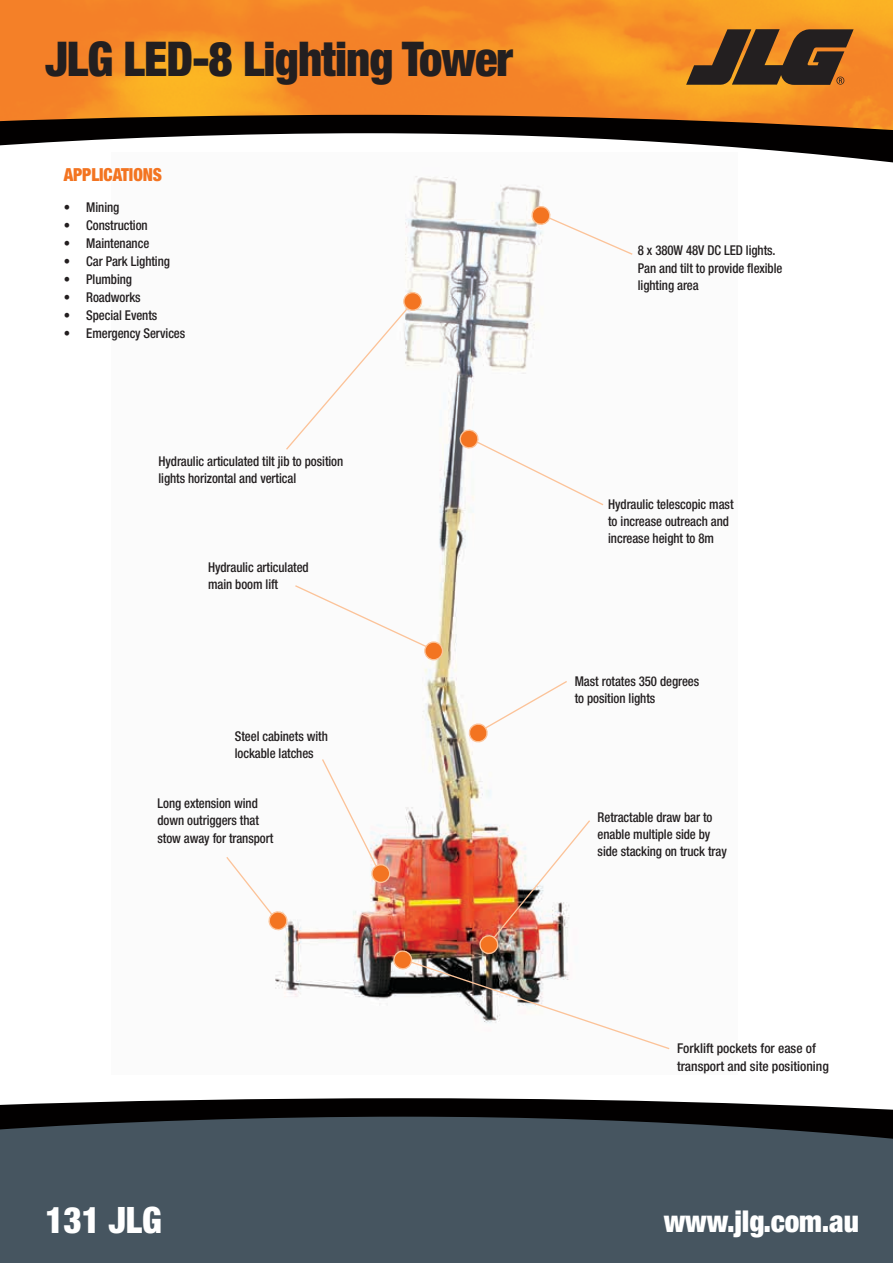
<style>
.page{position:relative;width:893px;height:1263px;background:#fff}
.page>*{position:absolute;margin:0;border:0;box-sizing:border-box;transform-origin:0 0}
.t1{font:900 condensed 48px "Helvetica Neue";letter-spacing:-.02em;color:#231f20}
.t2{font:900 condensed 36.45px "Helvetica Neue";letter-spacing:-.005em;color:#fff}
.t3{font:900 condensed 30.15px "Helvetica Neue";letter-spacing:-.005em;color:#fff}
.t4{font:900 condensed 18px "Helvetica Neue";letter-spacing:-.005em;color:#f37421;scale:.95 1}
.t5{font:500 condensed 13.5px/17.2px "Helvetica Neue";letter-spacing:-.005em;color:#231f20;scale:.95 1}
.t6{font:500 condensed 13.5px/17.2px "Helvetica Neue";letter-spacing:-.005em;color:#231f20}
</style>
<div class="page">
<img style="left:0;top:0;width:893px;height:115px">
<svg style="left:0;top:1098px;width:893px;height:19px;fill:#020000"></svg>
<div style="left:0;top:1117px;width:893px;height:146px;background:#465560"></div>
<svg style="left:0;top:115px;width:893px;height:18px;background:#331c07"></svg>
<svg style="left:0;top:133px;width:893px;height:30px"></svg>
<svg style="left:686px;top:29px;width:168px;height:56px;background:#6b4522"></svg>
<img style="left:112px;top:152px;width:626px;height:852px">
<svg style="left:285px;top:300px;width:129px;height:151px"></svg>
<div style="left:404px;top:293px;width:18px;height:17px;background:#f37421;border-radius:50%"></div>
<div style="left:403px;top:292px;width:19px;height:19px;border:1px solid #fcc399;border-radius:50%"></div>
<svg style="left:294px;top:584px;width:141px;height:68px"></svg>
<div style="left:425px;top:642px;width:18px;height:18px;background:#f37421;border-radius:50%"></div>
<div style="left:424px;top:641px;width:19px;height:19px;border:1px solid #fcc399;border-radius:50%"></div>
<svg style="left:531px;top:205px;width:103px;height:51px"></svg>
<svg style="left:457px;top:427px;width:148px;height:80px"></svg>
<svg style="left:468px;top:680px;width:100px;height:63px"></svg>
<svg style="left:321px;top:758px;width:61px;height:117px"></svg>
<div style="left:372px;top:864px;width:18px;height:18px;background:#f37421;border-radius:50%"></div>
<div style="left:371px;top:864px;width:19px;height:19px;border:1px solid #fcc399;border-radius:50%"></div>
<svg style="left:225px;top:855px;width:65px;height:77px"></svg>
<img style="left:391px;top:819px;width:280px;height:231px">
<h1 class="t1" style="left:45px;top:30px;width:469px">JLG LED-8 Lighting Tower</h1>
<h3 class="t4" style="left:64px;top:164px;width:105px">APPLICATIONS</h3>
<p class="t5" style="left:64px;top:198px;width:60px">• Mining</p>
<p class="t5" style="left:64px;top:216px;width:90px">• Construction</p>
<p class="t5" style="left:64px;top:234px;width:91px">• Maintenance</p>
<p class="t5" style="left:64px;top:252px;width:113px">• Car Park Lighting</p>
<p class="t5" style="left:64px;top:270px;width:73px">• Plumbing</p>
<p class="t5" style="left:64px;top:288px;width:83px">• Roadworks</p>
<p class="t5" style="left:64px;top:306px;width:100px">• Special Events</p>
<p class="t5" style="left:64px;top:324px;width:129px">• Emergency Services</p>
<p class="t5" style="left:159px;top:452px;width:196px">Hydraulic articulated tilt jib to position lights horizontal and vertical</p>
<p class="t5" style="left:208px;top:558px;width:108px">Hydraulic articulated main boom lift</p>
<p class="t5" style="left:235px;top:727px;width:99px">Steel cabinets with lockable latches</p>
<p class="t5" style="left:157px;top:794px;width:123px">Long extension wind down outriggers that stow away for transport</p>
<p class="t5" style="left:638px;top:242px;width:154px">8 x 380W 48V DC LED lights.<br>Pan and tilt to provide flexible lighting area</p>
<p class="t5" style="left:608px;top:495px;width:133px">Hydraulic telescopic mast to increase outreach and increase height to 8m</p>
<p class="t5" style="left:575px;top:672px;width:133px">Mast rotates 350 degrees to position lights</p>
<p class="t5" style="left:598px;top:808px;width:137px">Retractable draw bar to enable multiple side by side stacking on truck tray</p>
<p class="t6" style="left:677px;top:1040px;width:153px">Forklift pockets for ease of transport and site positioning</p>
<h2 class="t2" style="left:45px;top:1197px;width:118px">131 JLG</h2>
<h3 class="t3" style="left:664px;top:1202px;width:197px">www.jlg.com.au</h3>
</div>
